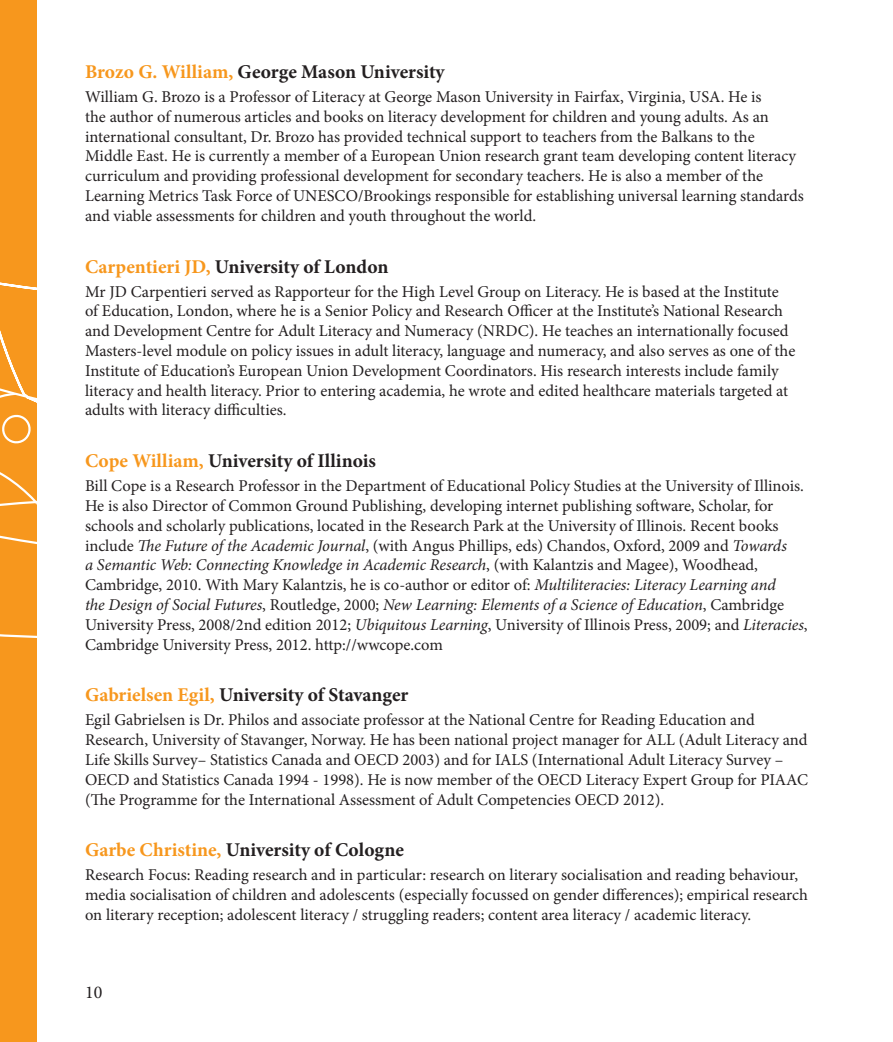
<style>
.page{position:relative;width:893px;height:1042px;background:#fff}
.page>*{position:absolute;margin:0;border:0;box-sizing:border-box;transform-origin:0 0}
.t1{font:700 19.5px "Minion Pro";color:#231f20}
.t2{font:18px "Minion Pro";color:#231f20}
.t3{font:16.5px/19.8px "Minion Pro";color:#231f20}
.s1{color:#f7971d}
.s2{font-style:italic}
</style>
<div class="page">
<div style="left:0;top:0;width:37px;height:1042px;background:#f7971d"></div>
<svg style="left:0;top:282px;width:37px;height:356px"></svg>
<p class="t1" style="left:85px;top:58px;width:361px"><span class="s1">Brozo G. William,</span> George Mason University</p>
<p class="t3" style="left:85px;top:87px;width:720px">William G. Brozo is a Professor of Literacy at George Mason University in Fairfax, Virginia, USA. He is<br>the author of numerous articles and books on literacy development for children and young adults. As an international consultant, Dr. Brozo has provided technical support to teachers from the Balkans to the Middle East. He is currently a member of a European Union research grant team developing content literacy curriculum and providing professional development for secondary teachers. He is also a member of the Learning Metrics Task Force of UNESCO/Brookings responsible for establishing universal learning standards and viable assessments for children and youth throughout the world.</p>
<p class="t1" style="left:85px;top:253px;width:305px"><span class="s1">Carpentieri JD,</span> University of London</p>
<p class="t3" style="left:85px;top:281px;width:712px">Mr JD Carpentieri served as Rapporteur for the High Level Group on Literacy. He is based at the Institute of Education, London, where he is a Senior Policy and Research Officer at the Institute’s National Research and Development Centre for Adult Literacy and Numeracy (NRDC). He teaches an internationally focused Masters-level module on policy issues in adult literacy, language and numeracy, and also serves as one of the Institute of Education’s European Union Development Coordinators. His research interests include family literacy and health literacy. Prior to entering academia, he wrote and edited healthcare materials targeted at adults with literacy difficulties.</p>
<p class="t1" style="left:85px;top:447px;width:292px"><span class="s1">Cope William,</span> University of Illinois</p>
<p class="t3" style="left:85px;top:476px;width:724px">Bill Cope is a Research Professor in the Department of Educational Policy Studies at the University of Illinois.<br>He is also Director of Common Ground Publishing, developing internet publishing software, Scholar, for schools and scholarly publications, located in the Research Park at the University of Illinois. Recent books include <span class="s2">The Future of the Academic Journal</span>, (with Angus Phillips, eds) Chandos, Oxford, 2009 and <span class="s2">Towards<br>a Semantic Web: Connecting Knowledge in Academic Research</span>, (with Kalantzis and Magee), Woodhead, Cambridge, 2010. With Mary Kalantzis, he is co-author or editor of: <span class="s2">Multiliteracies: Literacy Learning and<br>the Design of Social Futures</span>, Routledge, 2000; <span class="s2">New Learning: Elements of a Science of Education</span>, Cambridge University Press, 2008/2nd edition 2012; <span class="s2">Ubiquitous Learning</span>, University of Illinois Press, 2009; and <span class="s2">Literacies</span>, Cambridge University Press, 2012. http://wwcope.com</p>
<p class="t1" style="left:85px;top:681px;width:325px"><span class="s1">Gabrielsen Egil,</span> University of Stavanger</p>
<p class="t3" style="left:85px;top:710px;width:724px">Egil Gabrielsen is Dr. Philos and associate professor at the National Centre for Reading Education and Research, University of Stavanger, Norway. He has been national project manager for ALL (Adult Literacy and Life Skills Survey– Statistics Canada and OECD 2003) and for IALS (International Adult Literacy Survey – OECD and Statistics Canada 1994 - 1998). He is now member of the OECD Literacy Expert Group for PIAAC (The Programme for the International Assessment of Adult Competencies OECD 2012).</p>
<p class="t1" style="left:85px;top:836px;width:320px"><span class="s1">Garbe Christine,</span> University of Cologne</p>
<p class="t3" style="left:85px;top:865px;width:724px">Research Focus: Reading research and in particular: research on literary socialisation and reading behaviour, media socialisation of children and adolescents (especially focussed on gender differences); empirical research on literary reception; adolescent literacy / struggling readers; content area literacy / academic literacy.</p>
<p class="t2" style="left:85px;top:980px;width:19px">10</p>
</div>
